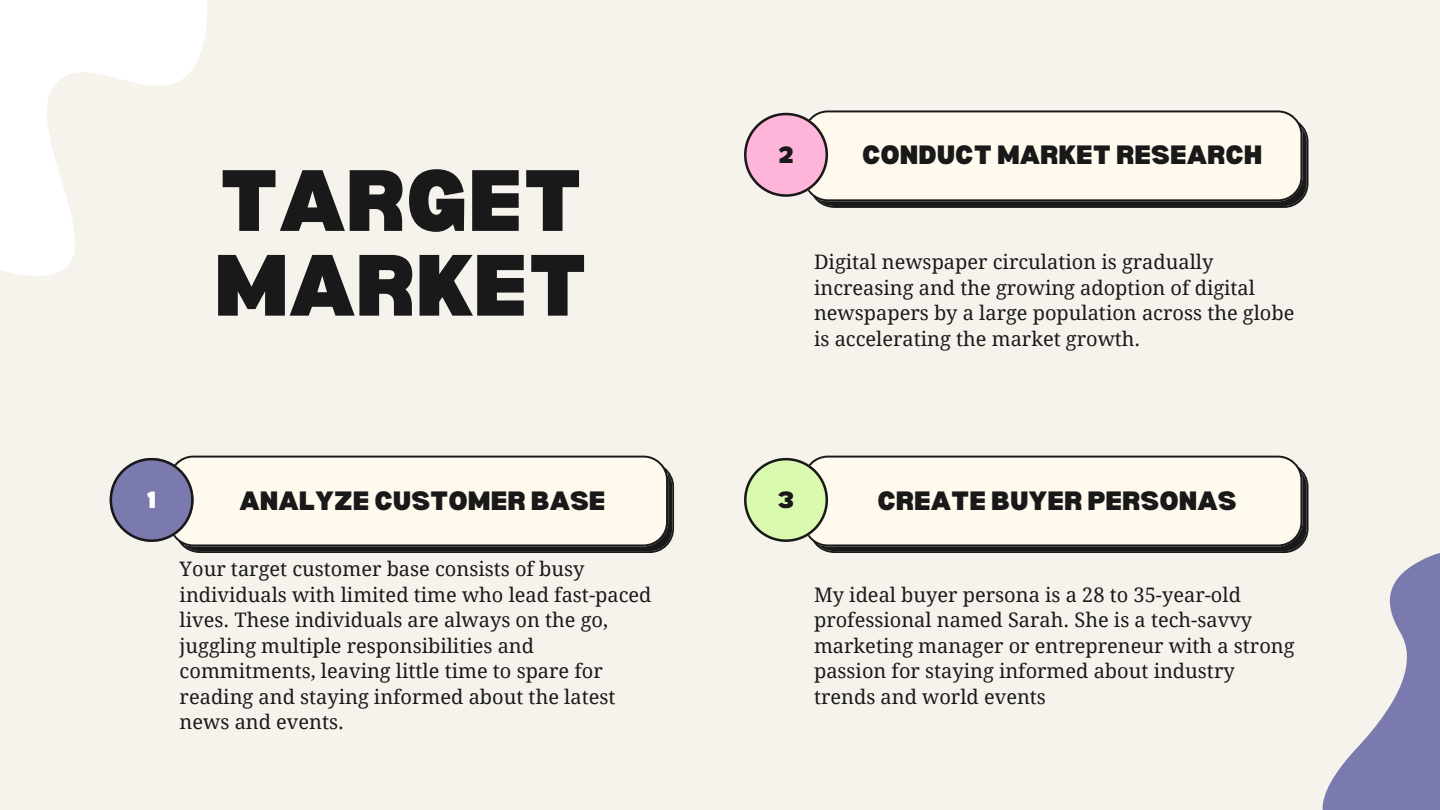
<style>
.page{position:relative;width:1440px;height:810px;background:#f6f3ec}
.page>*{position:absolute;margin:0;border:0;box-sizing:border-box;transform-origin:0 0}
.t1{font:900 85px "Bernoru";color:#191919}
.t2{font:900 26px "Bernoru";color:#191919}
.t3{font:900 23px "Bernoru";color:#191919}
.t4{font:900 23px "Bernoru";color:#fff}
.t5{font:20px/25.5px "Droid Serif";color:#191919}
</style>
<div class="page">
<svg style="left:0;top:0;width:207px;height:276px"></svg>
<svg style="left:817px;top:110px;width:492px;height:98px;background:#595855"></svg>
<svg style="left:817px;top:456px;width:472px;height:2px"></svg>
<svg style="left:183px;top:456px;width:491px;height:97px;background:#464544"></svg>
<svg style="left:744px;top:113px;width:563px;height:93px"></svg>
<svg style="left:744px;top:458px;width:696px;height:352px"></svg>
<svg style="left:110px;top:458px;width:562px;height:93px"></svg>
<p class="t3" style="left:778px;top:142px;width:17px">2</p>
<p class="t2" style="left:862px;top:140px;width:402px">CONDUCT MARKET RESEARCH</p>
<p class="t1" style="left:219px;top:152px;width:365px">TARGET</p>
<p class="t1" style="left:214px;top:237px;width:375px">MARKET</p>
<p class="t5" style="left:814px;top:250px;width:482px">Digital newspaper circulation is gradually increasing and the growing adoption of digital newspapers by a large population across the globe is accelerating the market growth.</p>
<p class="t2" style="left:240px;top:485px;width:367px">ANALYZE CUSTOMER BASE</p>
<p class="t2" style="left:877px;top:485px;width:361px">CREATE BUYER PERSONAS</p>
<p class="t4" style="left:147px;top:487px;width:11px">1</p>
<p class="t3" style="left:778px;top:487px;width:18px">3</p>
<p class="t5" style="left:180px;top:557px;width:473px">Your target customer base consists of busy individuals with limited time who lead fast-paced lives. These individuals are always on the go, juggling multiple responsibilities and commitments, leaving little time to spare for reading and staying informed about the latest news and events.</p>
<p class="t5" style="left:814px;top:582px;width:482px">My ideal buyer persona is a 28 to 35-year-old professional named Sarah. She is a tech-savvy marketing manager or entrepreneur with a strong passion for staying informed about industry trends and world events</p>
</div>
